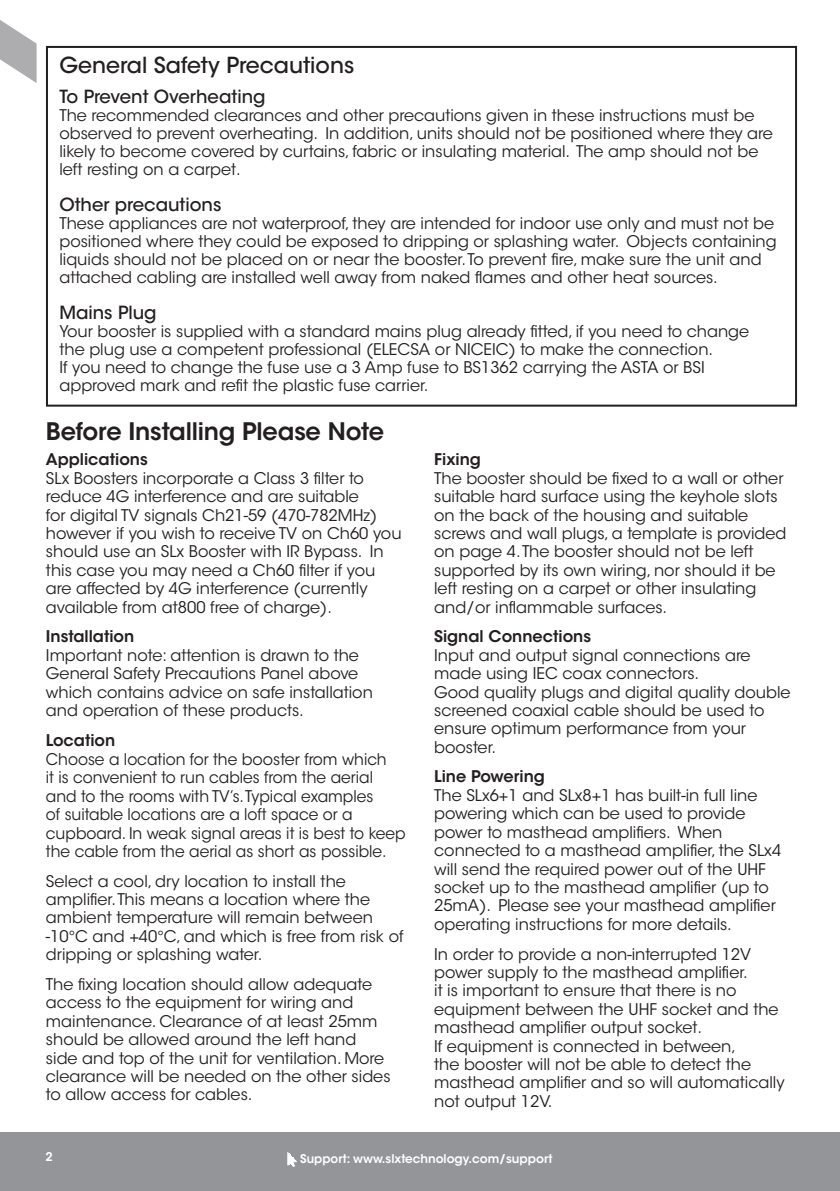
<style>
.page{position:relative;width:840px;height:1191px;background:#fff}
.page>*{position:absolute;margin:0;border:0;box-sizing:border-box;transform-origin:0 0}
.t1{font:600 24px "ITC Avant Garde Std";letter-spacing:-.01em;color:#231f20}
.t2{font:500 22px "ITC Avant Garde Std";color:#231f20}
.t3{font:500 18px "ITC Avant Garde Std";color:#231f20}
.t4{font:16px/18.4px "ITC Avant Garde Std";color:#231f20}
.t5{font:16px/18.4px "ITC Avant Garde Std";color:#231f20;scale:.96 1}
.t6{font:600 16px "ITC Avant Garde Std";color:#231f20}
.t7{font:600 12px "ITC Avant Garde Std";color:#fff}
</style>
<div class="page">
<div style="left:46px;top:46px;width:750px;height:360px;border:2px solid #231f20"></div>
<svg style="left:0;top:20px;width:37px;height:63px"></svg>
<div style="left:0;top:1132px;width:839px;height:59px;background:#939598"></div>
<svg style="left:287px;top:1152px;width:9px;height:15px"></svg>
<h2 class="t2" style="left:59px;top:52px;width:296px">General Safety Precautions</h2>
<p class="t3" style="left:59px;top:85px;width:207px">To Prevent Overheating</p>
<p class="t4" style="left:59px;top:107px;width:714px">The recommended clearances and other precautions given in these instructions must be observed to prevent overheating. In addition, units should not be positioned where they are likely to become covered by curtains, fabric or insulating material. The amp should not be left resting on a carpet.</p>
<p class="t3" style="left:59px;top:193px;width:163px">Other precautions</p>
<p class="t4" style="left:59px;top:215px;width:718px">These appliances are not waterproof, they are intended for indoor use only and must not be positioned where they could be exposed to dripping or splashing water. Objects containing liquids should not be placed on or near the booster. To prevent fire, make sure the unit and attached cabling are installed well away from naked flames and other heat sources.</p>
<p class="t3" style="left:59px;top:301px;width:99px">Mains Plug</p>
<p class="t4" style="left:59px;top:323px;width:691px">Your booster is supplied with a standard mains plug already fitted, if you need to change the plug use a competent professional (ELECSA or NICEIC) to make the connection.<br>If you need to change the fuse use a 3 Amp fuse to BS1362 carrying the ASTA or BSI approved mark and refit the plastic fuse carrier.</p>
<h1 class="t1" style="left:46px;top:416px;width:339px">Before Installing Please Note</h1>
<p class="t6" style="left:46px;top:449px;width:103px">Applications</p>
<p class="t4" style="left:46px;top:469px;width:357px">SLx Boosters incorporate a Class 3 filter to reduce 4G interference and are suitable<br>for digital TV signals Ch21-59 (470-782MHz) however if you wish to receive TV on Ch60 you should use an SLx Booster with IR Bypass. In this case you may need a Ch60 filter if you are affected by 4G interference (currently available from at800 free of charge).</p>
<p class="t6" style="left:46px;top:626px;width:90px">Installation</p>
<p class="t4" style="left:46px;top:646px;width:328px">Important note: attention is drawn to the General Safety Precautions Panel above which contains advice on safe installation and operation of these products.</p>
<p class="t6" style="left:46px;top:729px;width:71px">Location</p>
<p class="t5" style="left:46px;top:750px;width:376px">Choose a location for the booster from which<br>it is convenient to run cables from the aerial and to the rooms with TV’s. Typical examples<br>of suitable locations are a loft space or a cupboard. In weak signal areas it is best to keep the cable from the aerial as short as possible.</p>
<p class="t4" style="left:46px;top:872px;width:359px">Select a cool, dry location to install the amplifier. This means a location where the ambient temperature will remain between -10°C and +40°C, and which is free from risk of dripping or splashing water.</p>
<p class="t4" style="left:46px;top:975px;width:346px">The fixing location should allow adequate access to the equipment for wiring and maintenance. Clearance of at least 25mm should be allowed around the left hand side and top of the unit for ventilation. More clearance will be needed on the other sides to allow access for cables.</p>
<p class="t6" style="left:434px;top:449px;width:48px">Fixing</p>
<p class="t4" style="left:434px;top:469px;width:353px">The booster should be fixed to a wall or other suitable hard surface using the keyhole slots on the back of the housing and suitable screws and wall plugs, a template is provided on page 4. The booster should not be left supported by its own wiring, nor should it be left resting on a carpet or other insulating and/or inflammable surfaces.</p>
<p class="t6" style="left:434px;top:626px;width:158px">Signal Connections</p>
<p class="t4" style="left:434px;top:646px;width:358px">Input and output signal connections are made using IEC coax connectors.<br>Good quality plugs and digital quality double screened coaxial cable should be used to ensure optimum performance from your booster.</p>
<p class="t6" style="left:434px;top:766px;width:112px">Line Powering</p>
<p class="t4" style="left:434px;top:786px;width:348px">The SLx6+1 and SLx8+1 has built-in full line powering which can be used to provide power to masthead amplifiers. When connected to a masthead amplifier, the SLx4 will send the required power out of the UHF socket up to the masthead amplifier (up to 25mA). Please see your masthead amplifier operating instructions for more details.</p>
<p class="t4" style="left:434px;top:944px;width:352px">In order to provide a non-interrupted 12V power supply to the masthead amplifier.<br>it is important to ensure that there is no equipment between the UHF socket and the masthead amplifier output socket.<br>If equipment is connected in between,<br>the booster will not be able to detect the masthead amplifier and so will automatically not output 12V.</p>
<p class="t7" style="left:45px;top:1148px;width:9px">2</p>
<p class="t7" style="left:300px;top:1150px;width:254px">Support: www.slxtechnology.com/support</p>
</div>
